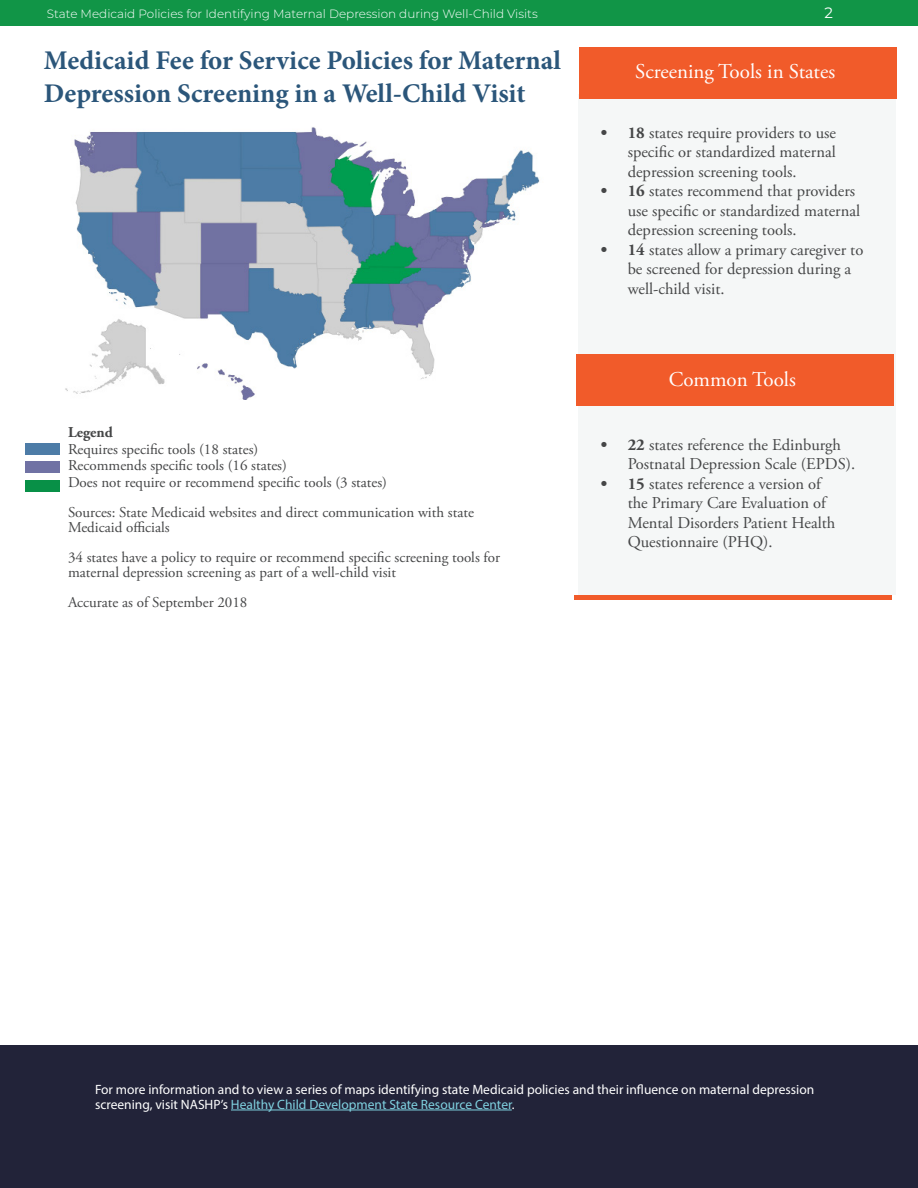
<style>
.page{position:relative;width:918px;height:1188px;background:#fff}
.page>*{position:absolute;margin:0;border:0;box-sizing:border-box;transform-origin:0 0}
.t1{font:700 27px/33px "Minion Pro";color:#2b567a}
.t2{font:21px "Adobe Garamond Pro";color:#fff}
.t3{font:16.5px/19.5px "Adobe Garamond Pro";color:#454647}
.t4{font:15px/15px "Adobe Garamond Pro";color:#454647}
.t5{font:700 15px "Adobe Garamond Pro";color:#454647}
.t6{font:15px "Montserrat";color:#fff}
.t7{font:13.5px/14.2px "Myriad Pro";color:#fff}
.t8{font:300 12px "Montserrat";color:#fff}
.s1{font-weight:700}
.s2{color:#7fd1e0}
</style>
<div class="page">
<div style="left:0;top:0;width:918px;height:25px;background:#119547"></div>
<div style="left:0;top:1046px;width:918px;height:142px;background:#222339"></div>
<hr style="left:231px;top:1110px;width:281px;height:1px;background:#7fd1e0">
<div style="left:578px;top:94px;width:318px;height:500px;background:#f5f7f7"></div>
<img style="left:65px;top:127px;width:475px;height:273px">
<div style="left:26px;top:461px;width:34px;height:11px;background:#7072a4"></div>
<div style="left:26px;top:443px;width:34px;height:12px;background:#4d7ca7"></div>
<div style="left:26px;top:480px;width:34px;height:12px;background:#089047"></div>
<div style="left:579px;top:47px;width:318px;height:51px;background:#f15b2a"></div>
<div style="left:574px;top:595px;width:318px;height:5px;background:#f15b2a"></div>
<div style="left:577px;top:355px;width:317px;height:51px;background:#f15b2a"></div>
<p class="t8" style="left:47px;top:6px;width:493px">State Medicaid Policies for Identifying Maternal Depression during Well-Child Visits</p>
<p class="t6" style="left:825px;top:2px;width:10px">2</p>
<p class="t1" style="left:44px;top:44px;width:519px">Medicaid Fee for Service Policies for Maternal<br>Depression Screening in a Well-Child Visit</p>
<p class="t5" style="left:68px;top:424px;width:46px">Legend</p>
<p class="t4" style="left:68px;top:442px;width:192px">Requires specific tools (18 states)</p>
<p class="t4" style="left:68px;top:459px;width:220px">Recommends specific tools (16 states)</p>
<p class="t4" style="left:68px;top:475px;width:321px">Does not require or recommend specific tools (3 states)</p>
<p class="t4" style="left:68px;top:505px;width:407px">Sources: State Medicaid websites and direct communication with state<br>Medicaid officials</p>
<p class="t4" style="left:68px;top:550px;width:434px">34 states have a policy to require or recommend specific screening tools for maternal depression screening as part of a well-child visit</p>
<p class="t4" style="left:68px;top:595px;width:181px">Accurate as of September 2018</p>
<p class="t2" style="left:635px;top:59px;width:202px">Screening Tools in States</p>
<p class="t3" style="left:628px;top:123px;width:210px;text-align:justify;text-indent:-27px"><span class="s1">• 18</span> states require providers to use specific or standardized maternal depression screening tools.</p>
<p class="t3" style="left:628px;top:182px;width:234px;text-indent:-27px"><span class="s1">• 16</span> states recommend that providers use specific or standardized maternal depression screening tools.</p>
<p class="t3" style="left:628px;top:240px;width:237px;text-indent:-27px"><span class="s1">• 14</span> states allow a primary caregiver to be screened for depression during a well-child visit.</p>
<p class="t2" style="left:669px;top:367px;width:129px">Common Tools</p>
<p class="t3" style="left:628px;top:435px;width:229px;text-indent:-27px"><span class="s1">• 22</span> states reference the Edinburgh<br>Postnatal Depression Scale (EPDS).</p>
<p class="t3" style="left:628px;top:474px;width:209px;text-indent:-27px"><span class="s1">• 15</span> states reference a version of the Primary Care Evaluation of<br>Mental Disorders Patient Health<br>Questionnaire (PHQ).</p>
<p class="t7" style="left:95px;top:1083px;width:721px">For more information and to view a series of maps identifying state Medicaid policies and their influence on maternal depression screening, visit NASHP’s <span class="s2">Healthy Child Development State Resource Center</span>.</p>
</div>
